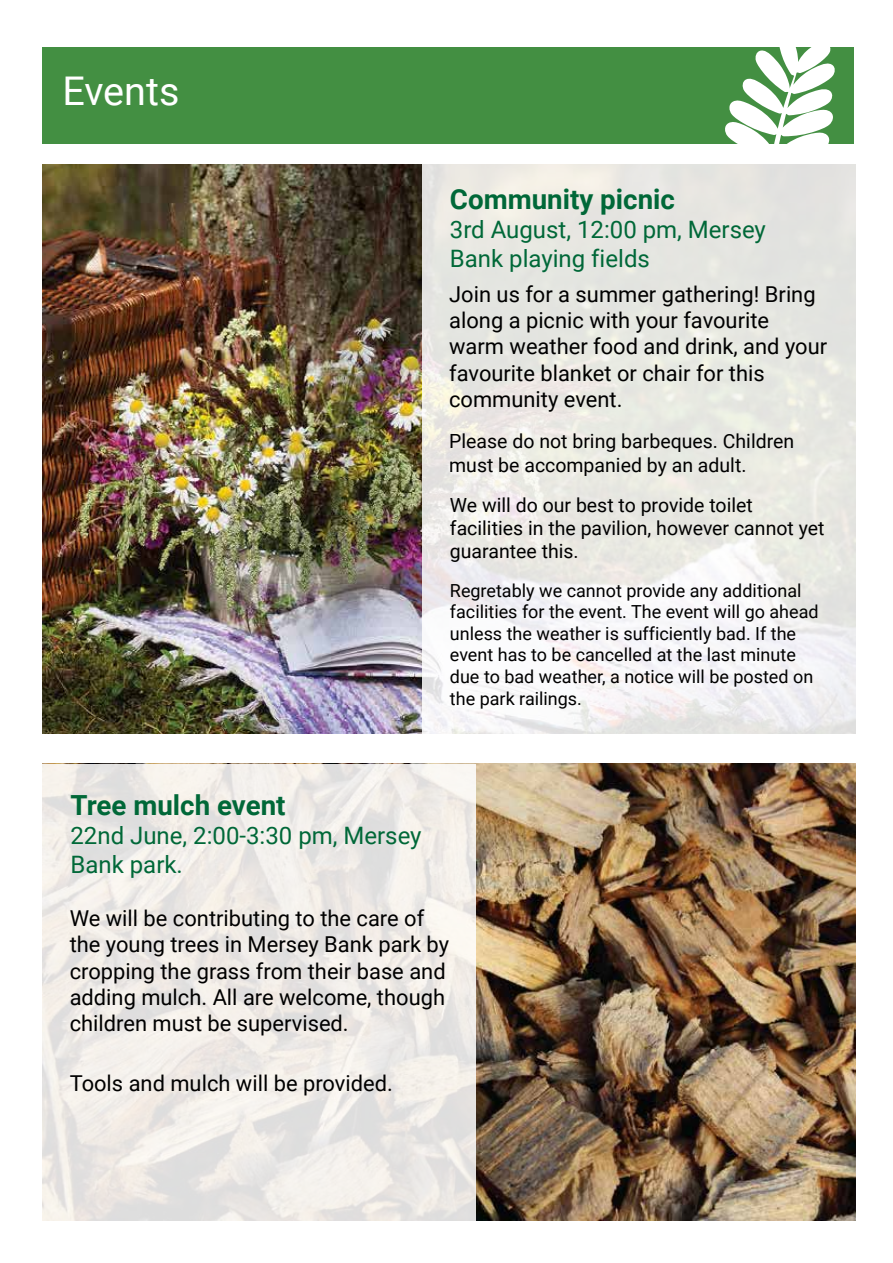
<style>
.page{position:relative;width:893px;height:1263px;background:#fff}
.page>*{position:absolute;margin:0;border:0;box-sizing:border-box;transform-origin:0 0}
.t1{font:39.6px "Roboto";color:#fff}
.t2{font:700 27.75px "Roboto";color:#006838}
.t3{font:24px/28.8px "Roboto";color:#006838}
.t4{font:21.9px/26.2px "Roboto";color:#000}
.t5{font:19.5px/23.4px "Roboto";color:#000}
.t6{font:18px/21.6px "Roboto";color:#000}
</style>
<div class="page">
<img style="left:476px;top:764px;width:380px;height:456px">
<img style="left:43px;top:164px;width:379px;height:569px">
<svg style="left:422px;top:164px;width:434px;height:569px;fill:#e9e8e3"></svg>
<div style="left:42px;top:47px;width:812px;height:97px;background:#438f42"></div>
<svg style="left:725px;top:47px;width:110px;height:97px"></svg>
<svg style="left:43px;top:764px;width:433px;height:457px;background:#ede9e6"></svg>
<h1 class="t1" style="left:62px;top:63px;width:119px">Events</h1>
<p class="t2" style="left:450px;top:180px;width:227px">Community picnic</p>
<p class="t3" style="left:450px;top:214px;width:318px">3rd August, 12:00 pm, Mersey<br>Bank playing fields</p>
<p class="t4" style="left:449px;top:280px;width:379px">Join us for a summer gathering! Bring along a picnic with your favourite warm weather food and drink, and your favourite blanket or chair for this community event.</p>
<p class="t5" style="left:449px;top:429px;width:347px">Please do not bring barbeques. Children must be accompanied by an adult.</p>
<p class="t5" style="left:450px;top:492px;width:376px">We will do our best to provide toilet facilities in the pavilion, however cannot yet guarantee this.</p>
<p class="t6" style="left:450px;top:579px;width:370px">Regretably we cannot provide any additional facilities for the event. The event will go ahead unless the weather is sufficiently bad. If the event has to be cancelled at the last minute due to bad weather, a notice will be posted on the park railings.</p>
<p class="t2" style="left:70px;top:786px;width:217px">Tree mulch event</p>
<p class="t3" style="left:70px;top:820px;width:353px">22nd June, 2:00-3:30 pm, Mersey<br>Bank park.</p>
<p class="t4" style="left:70px;top:904px;width:381px">We will be contributing to the care of the young trees in Mersey Bank park by cropping the grass from their base and adding mulch. All are welcome, though children must be supervised.</p>
<p class="t4" style="left:70px;top:1070px;width:325px">Tools and mulch will be provided.</p>
</div>
